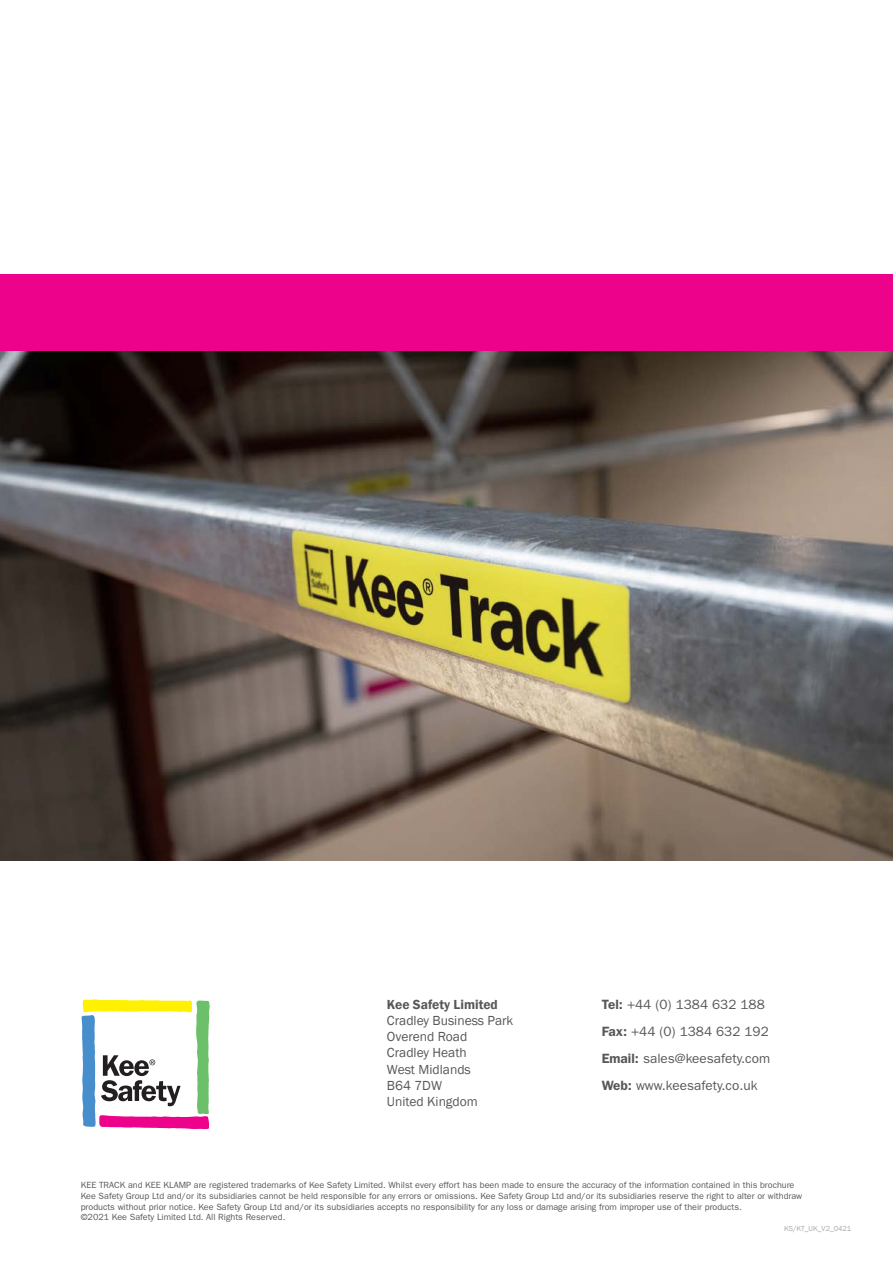
<style>
.page{position:relative;width:893px;height:1263px;background:#fff}
.page>*{position:absolute;margin:0;border:0;box-sizing:border-box;transform-origin:0 0}
.t1{font:13.5px "ITC Franklin Gothic Std";color:#57585a}
.t2{font:13.5px "Franklin Gothic";color:#57585a}
.t3{font:600 13.5px "Franklin Gothic";color:#57585a}
.t4{font:9px/10.8px "ITC Franklin Gothic Std";color:#57585a}
.t5{font:7.5px "Franklin Gothic";color:#a8a9ad}
.s1{font-weight:600}
</style>
<div class="page">
<img style="left:0;top:350px;width:893px;height:511px">
<div style="left:0;top:274px;width:893px;height:76px;background:#ed028b"></div>
<svg style="left:82px;top:999px;width:128px;height:130px"></svg>
<p class="t3" style="left:387px;top:996px;width:112px">Kee Safety Limited</p>
<p class="t2" style="left:387px;top:1012px;width:128px">Cradley Business Park</p>
<p class="t2" style="left:387px;top:1028px;width:82px">Overend Road</p>
<p class="t2" style="left:387px;top:1044px;width:81px">Cradley Heath</p>
<p class="t2" style="left:387px;top:1061px;width:85px">West Midlands</p>
<p class="t2" style="left:387px;top:1077px;width:57px">B64 7DW</p>
<p class="t2" style="left:387px;top:1093px;width:92px">United Kingdom</p>
<p class="t1" style="left:602px;top:996px;width:165px"><span class="s1">Tel:</span> +44 (0) 1384 632 188</p>
<p class="t1" style="left:602px;top:1023px;width:169px"><span class="s1">Fax:</span> +44 (0) 1384 632 192</p>
<p class="t1" style="left:602px;top:1050px;width:170px"><span class="s1">Email:</span> sales@keesafety.com</p>
<p class="t1" style="left:602px;top:1077px;width:157px"><span class="s1">Web:</span> www.keesafety.co.uk</p>
<p class="t4" style="left:81px;top:1180px;width:723px">KEE TRACK and KEE KLAMP are registered trademarks of Kee Safety Limited. Whilst every effort has been made to ensure the accuracy of the information contained in this brochure<br>Kee Safety Group Ltd and/or its subsidiaries cannot be held responsible for any errors or omissions. Kee Safety Group Ltd and/or its subsidiaries reserve the right to alter or withdraw products without prior notice. Kee Safety Group Ltd and/or its subsidiaries accepts no responsibility for any loss or damage arising from improper use of their products.</p>
<p class="t4" style="left:81px;top:1212px;width:206px">©2021 Kee Safety Limited Ltd. All Rights Reserved.</p>
<p class="t5" style="left:784px;top:1223px;width:68px">KS/KT_UK_V2_0421</p>
</div>
